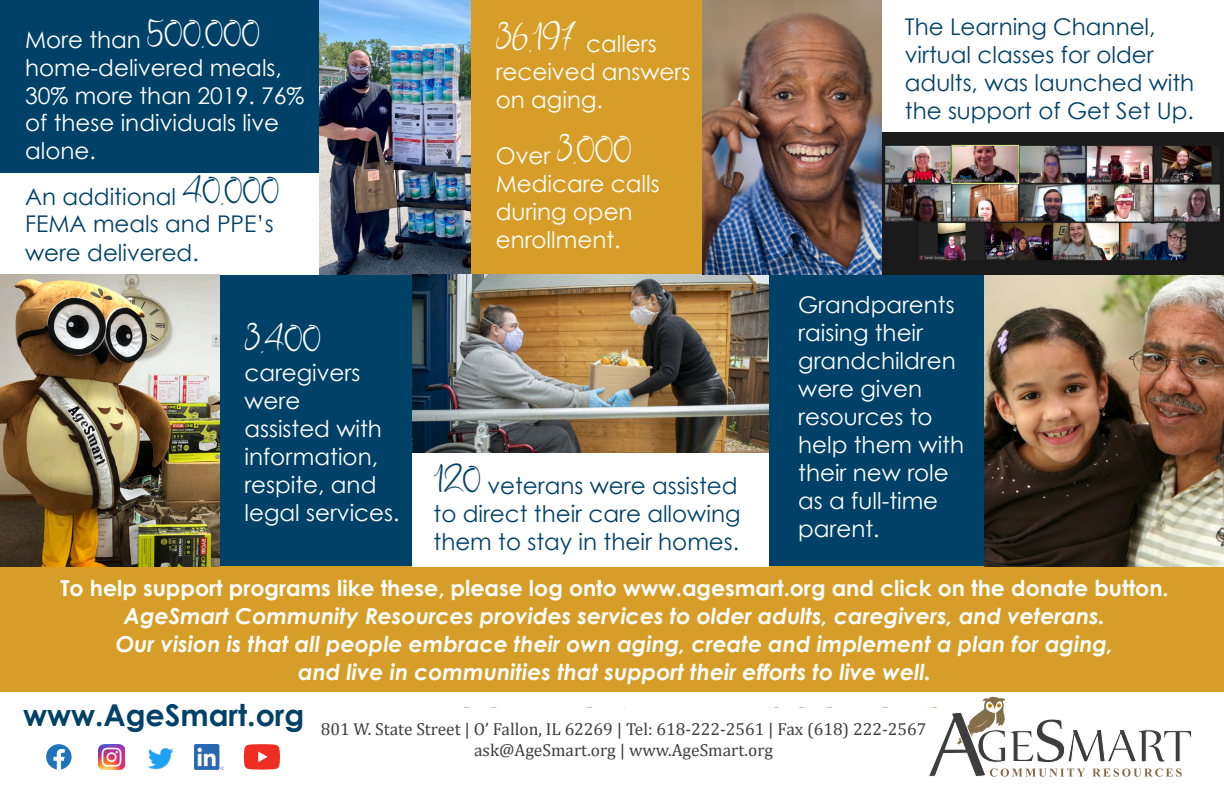
<style>
.page{position:relative;width:1224px;height:792px;background:#fff}
.page>*{position:absolute;margin:0;border:0;box-sizing:border-box;transform-origin:0 0}
.t1{font:44px "Alaskanmalamute";color:#fff}
.t2{font:700 30px "Century Gothic";color:#004168}
.t3{font:23px/28px "Century Gothic";color:#fff}
.t4{font:23px/28px "Century Gothic";color:#004168}
.t5{font:italic 700 22px "Century Gothic";color:#fff}
.t6{font:700 22px "Century Gothic";color:#fff}
.t7{font:17.4px/20.8px "Cambria";color:#3e3e3f;text-align:center}
.s1{font-family:"Alaskanmalamute";font-size:44px}
.s2{font-family:"Century Gothic";font-size:23px}
</style>
<div class="page">
<div style="left:0;top:0;width:1224px;height:593px;background:#004168"></div>
<div style="left:844px;top:0;width:380px;height:138px;background:#fff"></div>
<svg style="left:928px;top:696px;width:264px;height:81px"></svg>
<svg style="left:46px;top:744px;width:26px;height:26px"></svg>
<img style="left:99px;top:744px;width:25px;height:26px">
<img style="left:148px;top:748px;width:26px;height:22px">
<img style="left:194px;top:744px;width:30px;height:25px">
<svg style="left:244px;top:744px;width:36px;height:26px"></svg>
<div style="left:0;top:566px;width:1224px;height:125px;background:#d69e28"></div>
<div style="left:413px;top:275px;width:356px;height:292px;background:#fff"></div>
<div style="left:0;top:173px;width:471px;height:102px;background:#fff"></div>
<div style="left:471px;top:0;width:365px;height:275px;background:#d69e28"></div>
<img style="left:320px;top:0;width:151px;height:275px">
<img style="left:0;top:275px;width:220px;height:292px">
<img style="left:413px;top:275px;width:356px;height:177px">
<img style="left:985px;top:275px;width:239px;height:292px">
<img style="left:702px;top:0;width:180px;height:275px">
<img style="left:882px;top:133px;width:342px;height:142px">
<p class="t3" style="left:25px;top:26px;width:281px">More than <span class="s1">500,000 </span>home-delivered meals,<br>30% more than 2019. 76% of these individuals live alone.</p>
<p class="t4" style="left:25px;top:182px;width:256px">An additional <span class="s1">40,000<br></span>FEMA meals and PPE’s were delivered.</p>
<p class="t1" style="left:244px;top:297px;width:78px">3,400</p>
<p class="t3" style="left:244px;top:358px;width:156px">caregivers were<br>assisted with information, respite, and legal services.</p>
<p class="t3" style="left:496px;top:30px;width:196px"><span class="s1">36,197</span> callers received answers on aging.</p>
<p class="t1" style="left:496px;top:109px;width:138px"><span class="s2">Over</span> 3,000</p>
<p class="t3" style="left:496px;top:170px;width:165px">Medicare calls during open enrollment.</p>
<p class="t4" style="left:434px;top:471px;width:308px"><span class="s1">120</span> veterans were assisted to direct their care allowing them to stay in their homes.</p>
<p class="t4" style="left:905px;top:12px;width:291px">The Learning Channel, virtual classes for older adults, was launched with the support of Get Set Up.</p>
<p class="t3" style="left:798px;top:290px;width:167px">Grandparents raising their grandchildren were given resources to help them with their new role as a full-time parent.</p>
<p class="t6" style="left:60px;top:574px;width:1110px">To help support programs like these, please log onto www.agesmart.org and click on the donate button.</p>
<p class="t5" style="left:124px;top:602px;width:983px">AgeSmart Community Resources provides services to older adults, caregivers, and veterans.</p>
<p class="t5" style="left:116px;top:630px;width:999px">Our vision is that all people embrace their own aging, create and implement a plan for aging,</p>
<p class="t5" style="left:298px;top:658px;width:634px">and live in communities that support their efforts to live well.</p>
<p class="t2" style="left:23px;top:696px;width:283px">www.AgeSmart.org</p>
<p class="t7" style="left:321px;top:719px;width:607px">801 W. State Street | O’ Fallon, IL 62269 | Tel: 618-222-2561 | Fax (618) 222-2567 ask@AgeSmart.org | www.AgeSmart.org</p>
</div>
